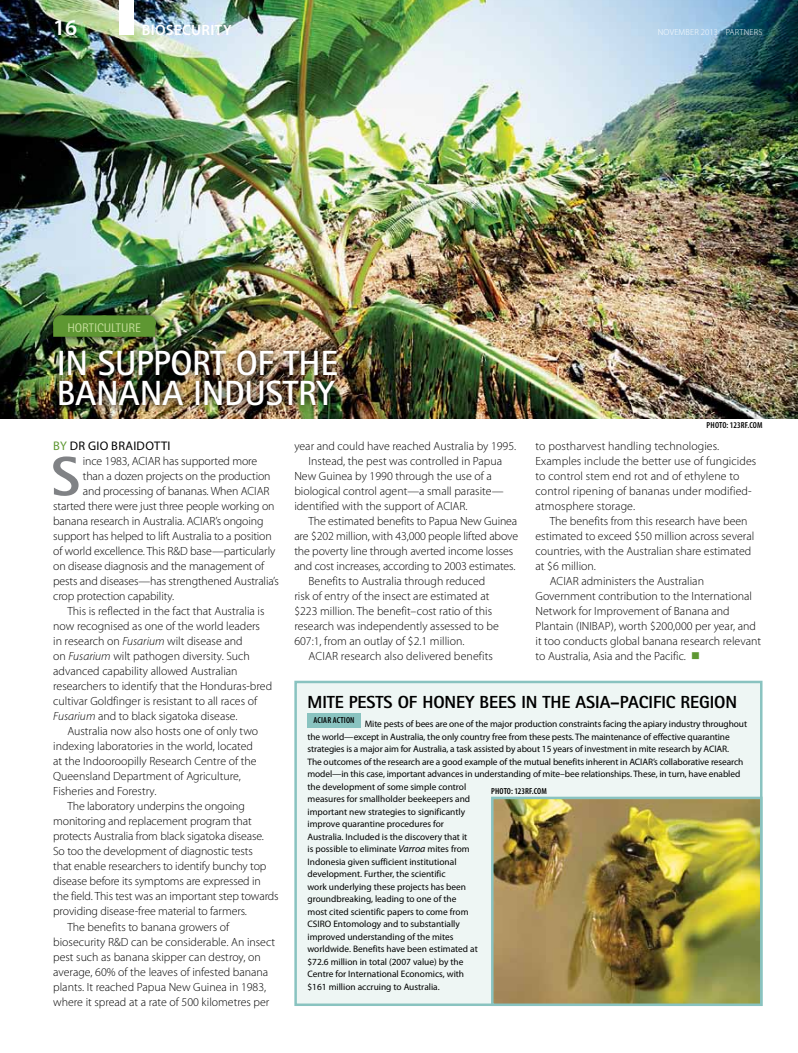
<style>
.page{position:relative;width:798px;height:1053px;background:#fff}
.page>*{position:absolute;margin:0;border:0;box-sizing:border-box;transform-origin:0 0}
.t1{font:800 55.38px "Rotis Sans Serif";color:#808285}
.t2{font:700 35px/30px "Rotis Sans Serif";letter-spacing:-.01em;color:#fff}
.t3{font:600 22.5px "Myriad Pro";color:#fff}
.t4{font:800 17.5px "Rotis Sans Serif";letter-spacing:-.005em;color:#000}
.t5{font:600 15px "Myriad Pro";letter-spacing:.02em;color:#fff}
.t6{font:12.5px "Myriad Pro";letter-spacing:.025em;color:#000}
.t7{font:12.5px "Rotis Sans Serif";color:#c4df9b}
.t8{font:300 11.88px/15px "Myriad Pro";color:#000}
.t9{font:9.38px/12.5px "Myriad Pro";color:#000}
.t10{font:600 condensed 8.75px "Myriad Pro";letter-spacing:.01em;color:#000}
.t11{font:300 8.75px "Myriad Pro";letter-spacing:.02em;color:#fff}
.s1{color:#5e9732}
.s2{font-style:italic;font-size:10px}
.s3{font-style:italic}
</style>
<div class="page">
<img style="left:0;top:0;width:797px;height:419px">
<div style="left:119px;top:0;width:14px;height:35px;background:#fff"></div>
<img style="left:46px;top:307px;width:298px;height:106px">
<div style="left:61px;top:315px;width:86px;height:15px;background:#5e9732"></div>
<svg style="left:104px;top:315px;width:22px;height:1px"></svg>
<div style="left:53px;top:322px;width:102px;height:15px;background:#5e9732"></div>
<div style="left:295px;top:682px;width:466px;height:322px;background:#eef6f4"></div>
<div style="left:307px;top:713px;width:53px;height:14px;background:#89c3c0"></div>
<div style="left:294px;top:680px;width:468px;height:325px;border:2px solid #89c3c0"></div>
<img style="left:494px;top:799px;width:265px;height:203px">
<div style="left:491px;top:796px;width:271px;height:209px;border:2px solid #89c3c0"></div>
<h3 class="t3" style="left:53px;top:13px;width:26px">16</h3>
<p class="t5" style="left:142px;top:20px;width:91px">BIOSECURITY</p>
<p class="t11" style="left:657px;top:26px;width:106px">November 2013 PARTNERS</p>
<p class="t7" style="left:67px;top:320px;width:15px">HORTICULTURE</p>
<h2 class="t2" style="left:57px;top:348px;width:282px">I N SUPPORT OF THE<br>BANANA INDUSTRY</h2>
<p class="t6" style="left:53px;top:438px;width:119px"><span class="s1">By</span> Dr Gio Braidotti</p>
<h1 class="t1" style="left:51px;top:441px;width:30px">S</h1>
<p class="t8" style="left:83px;top:453px;width:176px">ince 1983, ACIAR has supported more</p>
<p class="t10" style="left:706px;top:419px;width:57px">PHOTO: 123RF.COM</p>
<p class="t8" style="left:294px;top:438px;width:223px">year and could have reached Australia by 1995.</p>
<p class="t8" style="left:308px;top:453px;width:195px">Instead, the pest was controlled in Papua</p>
<p class="t8" style="left:294px;top:468px;width:199px">New Guinea by 1990 through the use of a</p>
<p class="t8" style="left:294px;top:483px;width:211px">biological control agent—a small parasite—</p>
<p class="t8" style="left:294px;top:498px;width:175px">identified with the support of ACIAR.</p>
<p class="t8" style="left:308px;top:513px;width:210px">The estimated benefits to Papua New Guinea</p>
<p class="t8" style="left:294px;top:528px;width:225px">are $202 million, with 43,000 people lifted above</p>
<p class="t8" style="left:294px;top:543px;width:220px">the poverty line through averted income losses</p>
<p class="t8" style="left:294px;top:558px;width:222px">and cost increases, according to 2003 estimates.</p>
<p class="t8" style="left:308px;top:573px;width:178px">Benefits to Australia through reduced</p>
<p class="t8" style="left:294px;top:588px;width:196px">risk of entry of the insect are estimated at</p>
<p class="t8" style="left:294px;top:603px;width:199px">$223 million. The benefit–cost ratio of this</p>
<p class="t8" style="left:294px;top:618px;width:206px">research was independently assessed to be</p>
<p class="t8" style="left:294px;top:633px;width:171px">607:1, from an outlay of $2.1 million.</p>
<p class="t8" style="left:308px;top:648px;width:186px">ACIAR research also delivered benefits</p>
<h3 class="t4" style="left:307px;top:690px;width:69px">MITE PESTS</h3>
<h3 class="t4" style="left:397px;top:690px;width:328px">OF HON EY BEES IN THE ASIA–PACIFIC REGION</h3>
<p class="t9" style="left:307px;top:717px;width:441px;text-indent:6px"><sup>ACIAR</sup> <sup>ACTION</sup> Mite pests of bees are one of the major production constraints facing the apiary industry throughout the world—except in Australia, the only country free from these pests. The maintenance of effective quarantine strategies is a major aim for Australia, a task assisted by about 15 years of investment in mite research by ACIAR.<br>The outcomes of the research are a good example of the mutual benefits inherent in ACIAR’s collaborative research model—in this case, important advances in understanding of mite–bee relationships. These, in turn, have enabled the development of some simple control<br>measures for smallholder beekeepers and<br>important new strategies to significantly<br>improve quarantine procedures for<br>Australia. I ncluded is the discovery that it<br>is possible to eliminate <span class="s2">Varroa</span> mites from<br>I ndonesia given sufficient institutional<br>development. Further, the scientific<br>work underlying these projects has been<br>groundbreaking, leading to one of the<br>most cited scientific papers to come from<br>CSIRO</p>
<p class="t8" style="left:535px;top:438px;width:222px">to postharvest handling technologies.<br>Examples include the better use of fungicides to control stem end rot and of ethylene to control ripening of bananas under modified&shy;atmosphere storage.</p>
<p class="t8" style="left:549px;top:513px;width:199px">The benefits from this research have been</p>
<p class="t8" style="left:535px;top:528px;width:220px">estimated to exceed $50 million across several</p>
<p class="t8" style="left:535px;top:543px;width:217px">countries, with the Australian share estimated</p>
<p class="t8" style="left:535px;top:558px;width:62px">at $6 million.</p>
<p class="t8" style="left:549px;top:573px;width:156px">ACIAR administers the Australian</p>
<p class="t8" style="left:535px;top:588px;width:218px">Government contribution to the International</p>
<p class="t8" style="left:535px;top:603px;width:196px">Network for Improvement of Banana and</p>
<p class="t8" style="left:535px;top:618px;width:222px">Plantain (INIBAP), worth $200,000 per year, and</p>
<p class="t8" style="left:535px;top:633px;width:227px">it too conducts global banana research relevant</p>
<p class="t8" style="left:535px;top:648px;width:166px">to Australia, Asia and the Pacific. <span class="s1">■</span></p>
<p class="t8" style="left:83px;top:468px;width:189px">than a dozen projects on the production</p>
<p class="t8" style="left:83px;top:483px;width:187px">and processing of bananas. When ACIAR</p>
<p class="t8" style="left:53px;top:498px;width:223px">started there were just three people working on</p>
<p class="t8" style="left:53px;top:513px;width:212px">banana research in Australia. ACIAR’s ongoing</p>
<p class="t8" style="left:53px;top:528px;width:220px">support has helped to lift Australia to a position</p>
<p class="t8" style="left:53px;top:543px;width:223px">of world excellence. This R&amp;D base—particularly</p>
<p class="t8" style="left:53px;top:558px;width:212px">on disease diagnosis and the management of</p>
<p class="t8" style="left:53px;top:573px;width:227px">pests and diseases—has strengthened Australia’s</p>
<p class="t8" style="left:53px;top:588px;width:122px">crop protection capability.</p>
<p class="t8" style="left:67px;top:603px;width:198px">This is reflected in the fact that Australia is</p>
<p class="t8" style="left:53px;top:618px;width:208px">now recognised as one of the world leaders</p>
<p class="t8" style="left:53px;top:633px;width:191px">in research on <span class="s3">Fusarium</span> wilt disease and</p>
<p class="t8" style="left:53px;top:648px;width:198px">on <span class="s3">Fusarium</span> wilt pathogen diversity. Such</p>
<p class="t8" style="left:53px;top:663px;width:186px">advanced capability allowed Australian</p>
<p class="t8" style="left:53px;top:678px;width:220px">researchers to identify that the Honduras-bred</p>
<p class="t8" style="left:53px;top:693px;width:205px">cultivar Goldfinger is resistant to all races of</p>
<p class="t8" style="left:53px;top:708px;width:186px"><span class="s3">Fusarium</span> and to black sigatoka disease.</p>
<p class="t8" style="left:67px;top:723px;width:192px">Australia now also hosts one of only two</p>
<p class="t8" style="left:53px;top:738px;width:201px">indexing laboratories in the world, located</p>
<p class="t8" style="left:53px;top:753px;width:205px">at the Indooroopilly Research Centre of the</p>
<p class="t8" style="left:53px;top:768px;width:189px">Queensland Department of Agriculture,</p>
<p class="t8" style="left:53px;top:783px;width:105px">Fisheries and Forestry.</p>
<p class="t8" style="left:67px;top:798px;width:179px">The laboratory underpins the ongoing</p>
<p class="t8" style="left:53px;top:813px;width:200px">monitoring and replacement program that</p>
<p class="t8" style="left:53px;top:828px;width:212px">protects Australia from black sigatoka disease.</p>
<p class="t8" style="left:53px;top:843px;width:201px">So too the development of diagnostic tests</p>
<p class="t8" style="left:53px;top:858px;width:215px">that enable researchers to identify bunchy top</p>
<p class="t8" style="left:53px;top:873px;width:209px">disease before its symptoms are expressed in</p>
<p class="t8" style="left:53px;top:888px;width:227px">the field. This test was an important step towards</p>
<p class="t8" style="left:53px;top:903px;width:195px">providing disease-free material to farmers.</p>
<p class="t8" style="left:67px;top:918px;width:163px">The benefits to banana growers of</p>
<p class="t8" style="left:53px;top:933px;width:223px">biosecurity R&amp;D can be considerable. An insect</p>
<p class="t8" style="left:53px;top:948px;width:209px">pest such as banana skipper can destroy, on</p>
<p class="t8" style="left:53px;top:963px;width:216px">average, 60% of the leaves of infested banana</p>
<p class="t8" style="left:53px;top:978px;width:214px">plants. It reached Papua New Guinea in 1983,</p>
<p class="t8" style="left:53px;top:993px;width:218px">where it spread at a rate of 500 kilometres per</p>
<p class="t10" style="left:491px;top:785px;width:57px">PHOTO: 123RF.COM</p>
<p class="t9" style="left:307px;top:917px;width:172px;text-indent:26px">Entomology and to substantially improved understanding of the mites worldwide. Benefits have been estimated at $72.6 million in total (2007 value) by the Centre for I nternational Economics, with $161 million accruing to Australia.</p>
</div>
